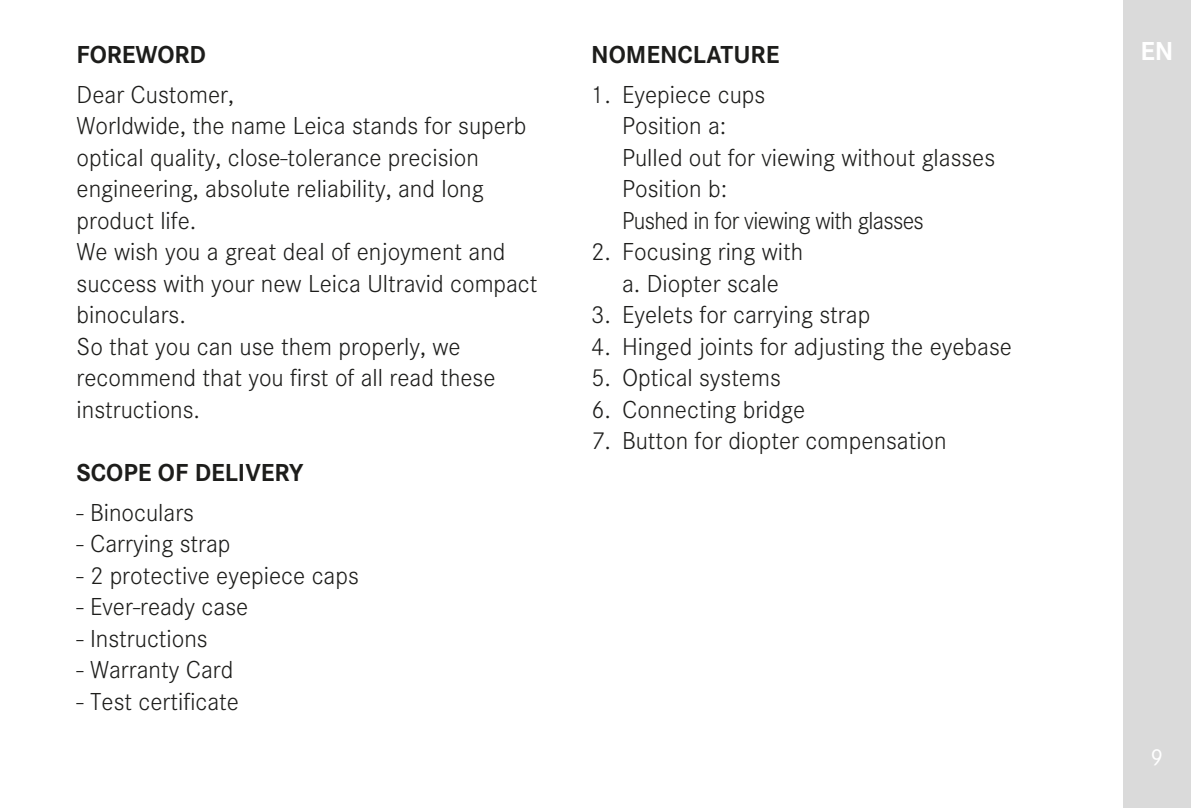
<style>
.page{position:relative;width:1191px;height:808px;background:#fff}
.page>*{position:absolute;margin:0;border:0;box-sizing:border-box;transform-origin:0 0}
.t1{font:700 27px "Corporate S";color:#fff}
.Body_Text{font:300 25.5px/31.5px "Corporate S";color:#1d1d1b}
.Body_Text-2{font:300 25.5px/31.5px "Corporate S";letter-spacing:-.025em;color:#1d1d1b}
.Heading_02{font:700 25.5px "Corporate S";color:#1d1d1b}
.t2{font:24px "Corporate S";color:#fff}
</style>
<div class="page">
<div style="left:1123px;top:0;width:68px;height:808px;background:#dadada"></div>
<p class="Heading_02" style="left:77px;top:34px;width:131px">FOREWORD</p>
<p class="Body_Text" style="left:77px;top:77px;width:159px">Dear Customer,</p>
<p class="Body_Text" style="left:77px;top:108px;width:451px">Worldwide, the name Leica stands for superb optical quality, close-tolerance precision engineering, absolute reliability, and long product life.</p>
<p class="Body_Text" style="left:77px;top:234px;width:462px">We wish you a great deal of enjoyment and success with your new Leica Ultravid compact binoculars.</p>
<p class="Body_Text" style="left:77px;top:329px;width:420px">So that you can use them properly, we recommend that you first of all read these instructions.</p>
<p class="Heading_02" style="left:77px;top:452px;width:228px">SCOPE OF DELIVERY</p>
<p class="Body_Text" style="left:77px;top:495px;width:119px">- Binoculars</p>
<p class="Body_Text" style="left:77px;top:526px;width:155px">- Carrying strap</p>
<p class="Body_Text" style="left:77px;top:558px;width:284px">- 2 protective eyepiece caps</p>
<p class="Body_Text" style="left:77px;top:589px;width:173px">- Ever-ready case</p>
<p class="Body_Text" style="left:77px;top:621px;width:133px">- Instructions</p>
<p class="Body_Text" style="left:77px;top:652px;width:158px">- Warranty Card</p>
<p class="Body_Text" style="left:77px;top:684px;width:164px">- Test certificate</p>
<p class="Heading_02" style="left:591px;top:34px;width:190px">NOMENCLATURE</p>
<p class="Body_Text" style="left:591px;top:77px;width:175px">1. Eyepiece cups</p>
<p class="Body_Text" style="left:622px;top:108px;width:375px">Position a:<br>Pulled out for viewing without glasses</p>
<p class="Body_Text-2" style="left:622px;top:171px;width:303px">Position b:<br>Pushed in for viewing with glasses</p>
<p class="Body_Text" style="left:591px;top:234px;width:213px">2. Focusing ring with</p>
<p class="Body_Text" style="left:622px;top:266px;width:158px">a. Diopter scale</p>
<p class="Body_Text" style="left:591px;top:297px;width:280px">3. Eyelets for carrying strap</p>
<p class="Body_Text" style="left:591px;top:329px;width:422px">4. Hinged joints for adjusting the eyebase</p>
<p class="Body_Text" style="left:591px;top:360px;width:191px">5. Optical systems</p>
<p class="Body_Text" style="left:591px;top:392px;width:215px">6. Connecting bridge</p>
<p class="Body_Text" style="left:591px;top:423px;width:357px">7. Button for diopter compensation</p>
<p class="t1" style="left:1140px;top:29px;width:35px">EN</p>
<p class="t2" style="left:1150px;top:740px;width:14px">9</p>
</div>
